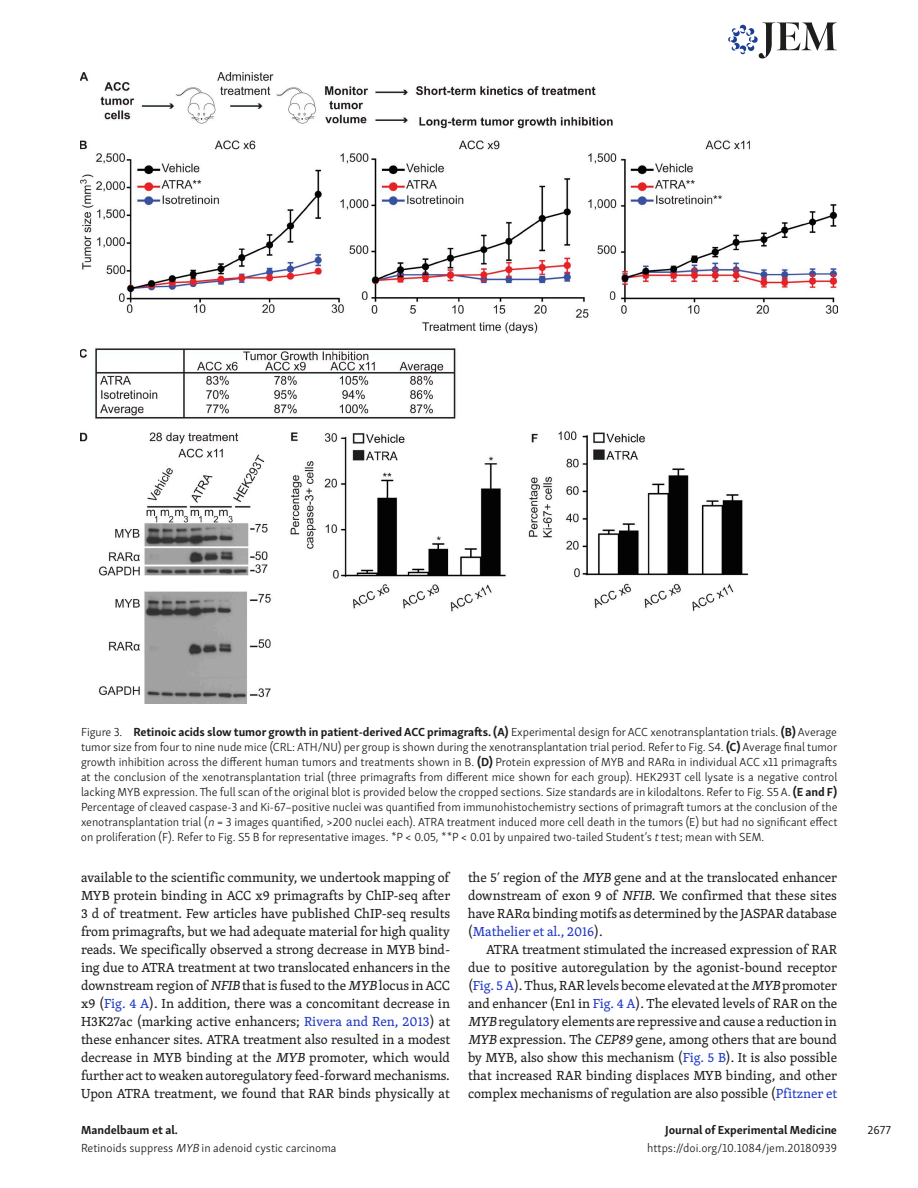
<style>
.page{position:relative;width:918px;height:1188px;background:#fff}
.page>*{position:absolute;margin:0;border:0;box-sizing:border-box;transform-origin:0 0}
.t1{font:13.5px/18px "Skolar PE";letter-spacing:-.005em;color:#1d1d1b;text-align:justify}
.t2{font:300 12px/15px "Skolar Sans PE";color:#1d1d1b}
.t3{font:700 12px "Skolar Sans PE";letter-spacing:-.005em;color:#1d1d1b}
.t4{font:12px "Skolar Sans PE";color:#1d1d1b}
.s1{font-weight:700}
.s2{font-style:italic}
.s3{color:#1f37c4}
</style>
<div class="page">
<svg style="left:728px;top:23px;width:109px;height:35px"></svg>
<img style="left:81px;top:72px;width:756px;height:631px">
<p class="t2" style="left:81px;top:724px;width:758px;text-align:justify">Figure 3. <span class="s1">Retinoic acids slow tumor growth in patient-derived ACC primagrafts. (A)</span> Experimental design for ACC xenotransplantation trials. <span class="s1">(B)</span> Average tumor size from four to nine nude mice (CRL: ATH/NU) per group is shown during the xenotransplantation trial period. Refer to Fig. S4. <span class="s1">(C)</span> Average final tumor growth inhibition across the different human tumors and treatments shown in B. <span class="s1">(D)</span> Protein expression of MYB and RARα in individual ACC x11 primagrafts at the conclusion of the xenotransplantation trial (three primagrafts from different mice shown for each group). HEK293T cell lysate is a negative control lacking MYB expression. The full scan of the original blot is provided below the cropped sections. Size standards are in kilodaltons. Refer to Fig. S5 A. <span class="s1">(E and F)<br></span>Percentage of cleaved caspase-3 and Ki-67–positive nuclei was quantified from immunohistochemistry sections of primagraft tumors at the conclusion of the xenotransplantation trial (<span class="s2">n</span> = 3 images quantified, &gt;200 nuclei each). ATRA treatment induced more cell death in the tumors (E) but had no significant effect on proliferation (F). Refer to Fig. S5 B for representative images. *P &lt; 0.05, **P &lt; 0.01 by unpaired two-tailed Student’s <span class="s2">t</span>test; mean with SEM.</p>
<p class="t1" style="left:81px;top:868px;width:371px">available to the scientific community, we undertook mapping of MYB protein binding in ACC x9 primagrafts by ChIP-seq after 3 d of treatment. Few articles have published ChIP-seq results from primagrafts, but we had adequate material for high quality reads. We specifically observed a strong decrease in MYB bind&shy;ing due to ATRA treatment at two translocated enhancers in the downstream region of <span class="s2">NFIB</span> that is fused to the <span class="s2">MYB</span> locus in ACC x9 (<span class="s3">Fig. 4 A</span>). In addition, there was a concomitant decrease in H3K27ac (marking active enhancers; <span class="s3">Rivera and Ren, 2013</span>) at these enhancer sites. ATRA treatment also resulted in a modest decrease in MYB binding at the <span class="s2">MYB</span> promoter, which would further act to weaken autoregulatory feed-forward mechanisms.<br>Upon ATRA treatment, we found that RAR binds physically at</p>
<p class="t1" style="left:468px;top:868px;width:371px">the 5′ region of the <span class="s2">MYB</span> gene and at the translocated enhancer downstream of exon 9 of <span class="s2">NFIB</span>. We confirmed that these sites have RARα binding motifs as determined by the JASPAR database (<span class="s3">Mathelier et al., 2016</span>).</p>
<p class="t1" style="left:468px;top:940px;width:371px;text-indent:18px">ATRA treatment stimulated the increased expression of RAR due to positive autoregulation by the agonist-bound receptor (<span class="s3">Fig. 5 A</span>). Thus, RAR levels become elevated at the <span class="s2">MYB</span> promoter and enhancer (En1 in <span class="s3">Fig. 4 A</span>). The elevated levels of RAR on the <span class="s2">MYB</span> regulatory elements are repressive and cause a reduction in <span class="s2">MYB</span> expression. The <span class="s2">CEP89</span> gene, among others that are bound by MYB, also show this mechanism (<span class="s3">Fig. 5 B</span>). It is also possible that increased RAR binding displaces MYB binding, and other complex mechanisms of regulation are also possible (<span class="s3">Pfitzner et</span></p>
<p class="t2" style="left:81px;top:1120px;width:257px;line-height:18px"><span class="s1">Mandelbaum et al.<br></span>Retinoids suppress <span class="s2">MYB</span> in adenoid cystic carcinoma</p>
<p class="t3" style="left:665px;top:1120px;width:173px">Journal of Experimental Medicine</p>
<p class="t2" style="left:647px;top:1140px;width:191px">https://doi.org/10.1084/jem.20180939</p>
<p class="t4" style="left:868px;top:1121px;width:25px">2677</p>
</div>
